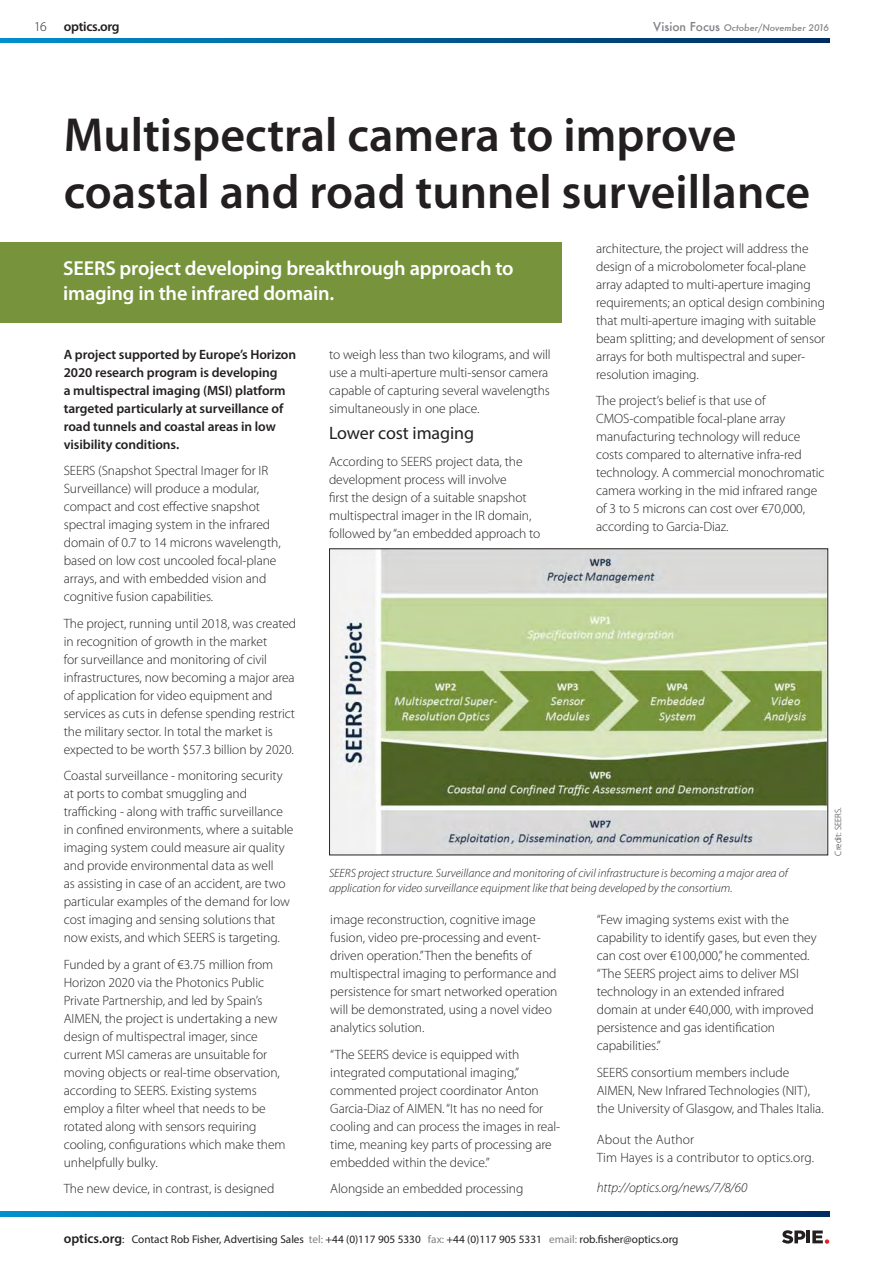
<style>
.page{position:relative;width:893px;height:1263px;background:#fff}
.page>*{position:absolute;margin:0;border:0;box-sizing:border-box;transform-origin:0 0}
.t1{font:600 48px/57px "Myriad Pro";color:#231f20}
.t2{font:600 20.25px/25.5px "Myriad Pro";letter-spacing:-.01em;color:#fff}
.t3{font:18px "Myriad Pro";letter-spacing:-.005em;color:#231f20}
.t4{font:300 13.5px/18px "Myriad Pro";letter-spacing:-.005em;color:#231f20}
.t5{font:600 13.5px/18px "Myriad Pro";letter-spacing:-.005em;color:#231f20}
.t6{font:italic 300 13.5px "Myriad Pro";letter-spacing:-.005em;color:#231f20}
.t7{font:italic 300 12px/15px "Myriad Pro";color:#231f20}
.t8{font:11.25px "Myriad Pro";color:#231f20}
.t9{font:italic 500 9px "Futura";color:#808285}
.t10{font:300 9px "Myriad Pro";color:#231f20}
.s1{font-style:normal;font-size:12px}
.s2{font-weight:600;font-size:13.5px}
.s3{color:#808285}
</style>
<div class="page">
<svg style="left:0;top:1212px;width:829px;height:4px;background:#005d94"></svg>
<svg style="left:0;top:38px;width:829px;height:5px;background:#005d94"></svg>
<svg style="left:782px;top:1230px;width:47px;height:14px"></svg>
<div style="left:0;top:242px;width:561px;height:81px;background:#77933c"></div>
<img style="left:331px;top:551px;width:495px;height:302px">
<p class="t4" style="left:34px;top:18px;width:14px">16</p>
<p class="t5" style="left:64px;top:18px;width:57px">optics.org</p>
<p class="t9" style="left:653px;top:22px;width:177px"><span class="s1">Vision Focus</span> October/November 2016</p>
<p class="t1" style="left:64px;top:105px;width:748px">Multispectral camera to improve coastal and road tunnel surveillance</p>
<p class="t4" style="left:596px;top:239px;width:230px">architecture, the project will address the design of a microbolometer focal-plane array adapted to multi-aperture imaging requirements; an optical design combining that multi-aperture imaging with suitable beam splitting; and development of sensor arrays for both multispectral and super&shy;resolution imaging.</p>
<p class="t4" style="left:596px;top:391px;width:230px">The project’s belief is that use of CMOS-compatible focal-plane array manufacturing technology will reduce costs compared to alternative infra-red technology. A commercial monochromatic camera working in the mid infrared range of 3 to 5 microns can cost over €70,000, according to Garcia-Diaz.</p>
<p class="t2" style="left:63px;top:254px;width:452px">SEERS project developing breakthrough approach to imaging in the infrared domain.</p>
<p class="t4" style="left:329px;top:345px;width:223px">to weigh less than two kilograms, and will use a multi-aperture multi-sensor camera capable of capturing several wavelengths simultaneously in one place.</p>
<p class="t3" style="left:329px;top:422px;width:147px">Lower cost imaging</p>
<p class="t4" style="left:329px;top:452px;width:213px">According to SEERS project data, the development process will involve<br>first the design of a suitable snapshot multispectral imager in the IR domain, followed by “an embedded approach to</p>
<p class="t5" style="left:64px;top:345px;width:234px">A project supported by Europe’s Horizon 2020 research program is developing<br>a multispectral imaging (MSI) platform targeted particularly at surveillance of road tunnels and coastal areas in low visibility conditions.</p>
<p class="t4" style="left:64px;top:462px;width:218px">SEERS (Snapshot Spectral Imager for IR Surveillance) will produce a modular, compact and cost effective snapshot spectral imaging system in the infrared domain of 0.7 to 14 microns wavelength, based on low cost uncooled focal-plane arrays, and with embedded vision and cognitive fusion capabilities.</p>
<p class="t4" style="left:64px;top:614px;width:234px">The project, running until 2018, was created in recognition of growth in the market<br>for surveillance and monitoring of civil infrastructures, now becoming a major area of application for video equipment and services as cuts in defense spending restrict the military sector. In total the market is expected to be worth $57.3 billion by 2020.</p>
<p class="t4" style="left:64px;top:767px;width:231px">Coastal surveillance - monitoring security at ports to combat smuggling and trafficking - along with traffic surveillance in confined environments, where a suitable imaging system could measure air quality and provide environmental data as well<br>as assisting in case of an accident, are two particular examples of the demand for low cost imaging and sensing solutions that now exists, and which SEERS is targeting.</p>
<p class="t4" style="left:64px;top:955px;width:223px">Funded by a grant of €3.75 million from Horizon 2020 via the Photonics Public Private Partnership, and led by Spain’s AIMEN, the project is undertaking a new design of multispectral imager, since current MSI cameras are unsuitable for moving objects or real-time observation, according to SEERS. Existing systems employ a filter wheel that needs to be rotated along with sensors requiring cooling, configurations which make them unhelpfully bulky.</p>
<p class="t4" style="left:64px;top:1179px;width:212px">The new device, in contrast, is designed</p>
<p class="t7" style="left:329px;top:865px;width:460px">SEERS project structure. Surveillance and monitoring of civil infrastructure is becoming a major area of application for video surveillance equipment like that being developed by the consortium.</p>
<p class="t4" style="left:597px;top:911px;width:221px">“Few imaging systems exist with the capability to identify gases, but even they can cost over €100,000,” he commented. “The SEERS project aims to deliver MSI technology in an extended infrared domain at under €40,000, with improved persistence and gas identification capabilities.”</p>
<p class="t4" style="left:597px;top:1063px;width:228px">SEERS consortium members include<br>AIMEN, New Infrared Technologies (NIT), the University of Glasgow, and Thales Italia.</p>
<p class="t4" style="left:597px;top:1130px;width:99px">About the Author</p>
<p class="t4" style="left:597px;top:1148px;width:219px">Tim Hayes is a contributor to optics.org.</p>
<p class="t6" style="left:597px;top:1180px;width:152px">http://optics.org/news/7/8/60</p>
<p class="t4" style="left:330px;top:911px;width:229px">image reconstruction, cognitive image fusion, video pre-processing and event&shy;driven operation.” Then the benefits of multispectral imaging to performance and persistence for smart networked operation will be demonstrated, using a novel video analytics solution.</p>
<p class="t4" style="left:330px;top:1045px;width:232px">“The SEERS device is equipped with integrated computational imaging,” commented project coordinator Anton Garcia-Diaz of AIMEN. “It has no need for cooling and can process the images in real&shy;time, meaning key parts of processing are embedded within the device.”</p>
<p class="t4" style="left:330px;top:1180px;width:195px">Alongside an embedded processing</p>
<p class="t10" style="left:833px;top:855px;width:49px;rotate:-90deg">Credit: SEERS.</p>
<p class="t8" style="left:64px;top:1232px;width:616px"><span class="s2">optics.org</span>: Contact Rob Fisher, Advertising Sales <span class="s3">tel:</span> +44 (0)117 905 5330 <span class="s3">fax:</span> +44 (0)117 905 5331 <span class="s3">email:</span> rob.fisher@optics.org</p>
</div>
